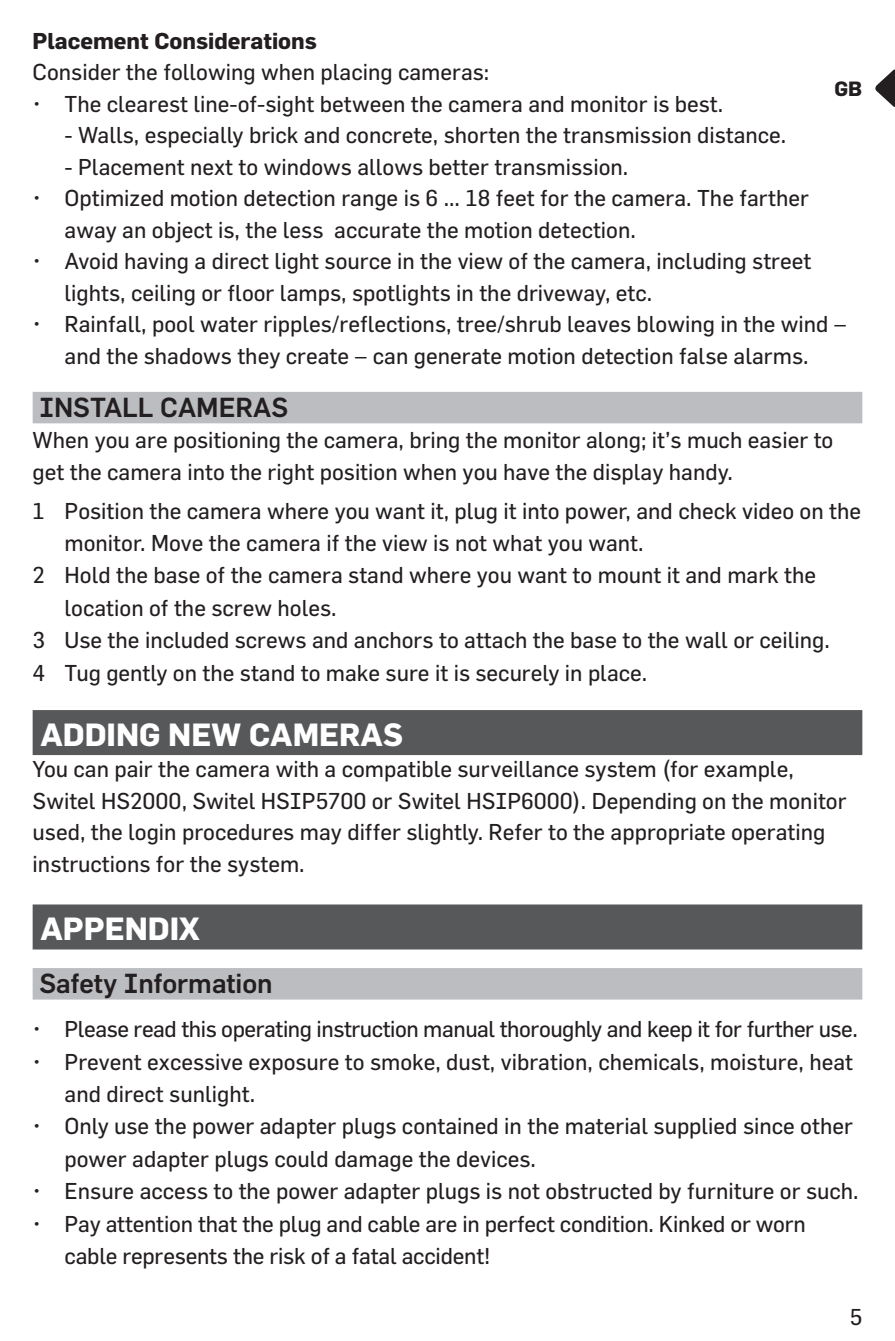
<style>
.page{position:relative;width:895px;height:1341px;background:#fff}
.page>*{position:absolute;margin:0;border:0;box-sizing:border-box;transform-origin:0 0}
.t1{font:700 31.5px "Flama";color:#fff}
.t2{font:500 27px "Flama";color:#231f20}
.t3{font:22.5px/31.5px "Flama";color:#231f20}
.t4{font:22.5px "Flama";letter-spacing:-.02em;color:#231f20}
.t5{font:700 22.5px "Flama";color:#231f20}
.t6{font:700 20.25px "Flama";color:#231f20}
</style>
<div class="page">
<div style="left:33px;top:392px;width:829px;height:31px;background:#bcbdc0"></div>
<div style="left:33px;top:710px;width:829px;height:45px;background:#57585a"></div>
<div style="left:33px;top:904px;width:829px;height:45px;background:#57585a"></div>
<div style="left:33px;top:968px;width:829px;height:31px;background:#bcbdc0"></div>
<svg style="left:875px;top:70px;width:19px;height:37px"></svg>
<p class="t5" style="left:33px;top:32px;width:286px">Placement Considerations</p>
<p class="t3" style="left:33px;top:59px;width:458px">Consider the following when placing cameras:</p>
<p class="t3" style="left:33px;top:90px;width:692px">• The clearest line-of-sight between the camera and monitor is best.</p>
<p class="t3" style="left:65px;top:122px;width:723px">- Walls, especially brick and concrete, shorten the transmission distance.</p>
<p class="t3" style="left:65px;top:153px;width:565px">- Placement next to windows allows better transmission.</p>
<p class="t3" style="left:65px;top:185px;width:746px;text-indent:-32px">• Optimized motion detection range is 6 ... 18 feet for the camera. The farther away an object is, the less accurate the motion detection.</p>
<p class="t3" style="left:65px;top:248px;width:748px;text-indent:-32px">• Avoid having a direct light source in the view of the camera, including street lights, ceiling or floor lamps, spotlights in the driveway, etc.</p>
<p class="t3" style="left:33px;top:311px;width:815px;text-align:center">• Rainfall, pool water ripples/reflections, tree/shrub leaves blowing in the wind – and the shadows they create – can generate motion detection false alarms.</p>
<p class="t2" style="left:39px;top:397px;width:250px">INSTALL CAMERAS</p>
<p class="t3" style="left:33px;top:427px;width:802px">When you are positioning the camera, bring the monitor along; it’s much easier to get the camera into the right position when you have the display handy.</p>
<p class="t3" style="left:33px;top:497px;width:829px">1 Position the camera where you want it, plug it into power, and check video on the</p>
<p class="t3" style="left:65px;top:530px;width:580px">monitor. Move the camera if the view is not what you want.</p>
<p class="t3" style="left:33px;top:562px;width:785px">2 Hold the base of the camera stand where you want to mount it and mark the</p>
<p class="t3" style="left:65px;top:594px;width:273px">location of the screw holes.</p>
<p class="t3" style="left:33px;top:627px;width:798px">3 Use the included screws and anchors to attach the base to the wall or ceiling.</p>
<p class="t3" style="left:33px;top:659px;width:616px">4 Tug gently on the stand to make sure it is securely in place.</p>
<h1 class="t1" style="left:40px;top:723px;width:364px">ADDING NEW CAMERAS</h1>
<p class="t3" style="left:33px;top:755px;width:815px">You can pair the camera with a compatible surveillance system (for example, Switel HS2000, Switel HSIP5700 or Switel HSIP6000). Depending on the monitor used, the login procedures may differ slightly. Refer to the appropriate operating instructions for the system.</p>
<p class="t6" style="left:834px;top:81px;width:29px">GB</p>
<h1 class="t1" style="left:40px;top:917px;width:161px">APPENDIX</h1>
<p class="t2" style="left:39px;top:974px;width:235px">Safety Information</p>
<p class="t4" style="left:33px;top:1021px;width:826px">• Please read this operating instruction manual thoroughly and keep it for further use.</p>
<p class="t3" style="left:65px;top:1047px;width:790px;line-height:32.4px;text-indent:-32px">• Prevent excessive exposure to smoke, dust, vibration, chemicals, moisture, heat and direct sunlight.</p>
<p class="t3" style="left:65px;top:1112px;width:789px;line-height:32.4px;text-indent:-32px">• Only use the power adapter plugs contained in the material supplied since other power adapter plugs could damage the devices.</p>
<p class="t3" style="left:33px;top:1178px;width:827px">• Ensure access to the power adapter plugs is not obstructed by furniture or such.</p>
<p class="t3" style="left:65px;top:1209px;width:742px;line-height:32.4px;text-indent:-32px">• Pay attention that the plug and cable are in perfect condition. Kinked or worn cable represents the risk of a fatal accident!</p>
<p class="t3" style="left:849px;top:1304px;width:14px">5</p>
</div>
